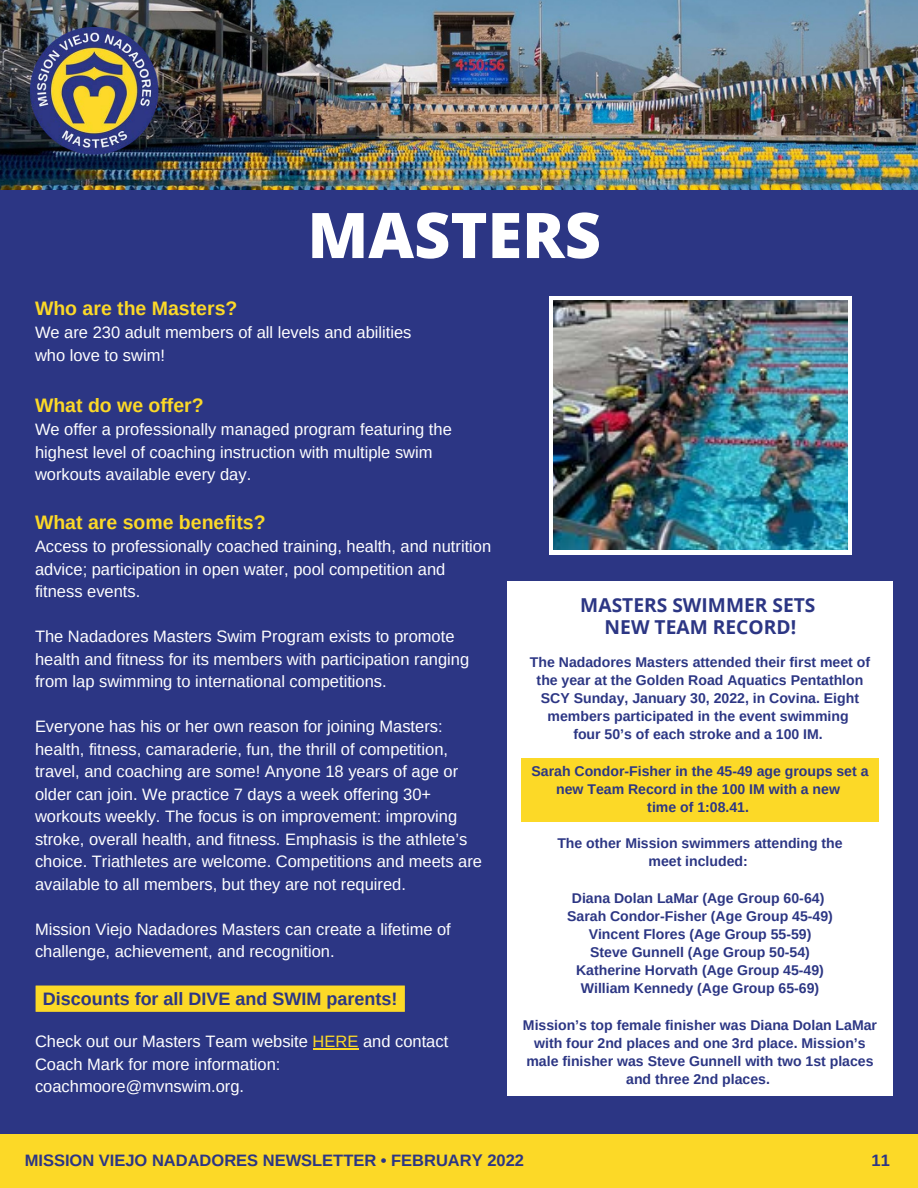
<style>
.page{position:relative;width:918px;height:1188px;background:#2c3684}
.page>*{position:absolute;margin:0;border:0;box-sizing:border-box;transform-origin:0 0}
.t1{font:800 63px "Open Sans";color:#fff}
.t2{font:700 19.5px "Arimo";color:#fcd927}
.t3{font:700 19.2px "Open Sans";color:#2c3684}
.t4{font:700 18px "Arimo";color:#2c3684}
.t5{font:16.5px/22.5px "Arimo";color:#fff}
.t6{font:700 16.5px "Arimo";color:#2c3684}
.t7{font:700 14.1px/18.1px "Arimo";color:#2c3684;text-align:center}
.s1{color:#fcd927}
</style>
<div class="page">
<img style="left:0;top:0;width:918px;height:189px">
<img style="left:18px;top:18px;width:155px;height:147px">
<div style="left:0;top:1134px;width:918px;height:54px;background:#fcd927"></div>
<svg style="left:549px;top:297px;width:303px;height:258px;background:#e0e9eb"></svg>
<img style="left:553px;top:301px;width:294px;height:248px">
<div style="left:507px;top:582px;width:386px;height:514px;background:#fff"></div>
<div style="left:521px;top:758px;width:358px;height:63px;background:#fcd927"></div>
<hr style="left:313px;top:1048px;width:45px;height:1px;background:#fcd927">
<div style="left:36px;top:986px;width:369px;height:26px;background:#fcd927"></div>
<p class="t1" style="left:307px;top:191px;width:295px">MASTERS</p>
<p class="t2" style="left:35px;top:297px;width:204px">Who are the Masters?</p>
<p class="t5" style="left:35px;top:321px;width:378px">We are 230 adult members of all levels and abilities</p>
<p class="t5" style="left:35px;top:344px;width:132px">who love to swim!</p>
<p class="t2" style="left:35px;top:394px;width:170px">What do we offer?</p>
<p class="t5" style="left:35px;top:418px;width:418px">We offer a professionally managed program featuring the highest level of coaching instruction with multiple swim workouts available every day.</p>
<p class="t2" style="left:35px;top:511px;width:232px">What are some benefits?</p>
<p class="t5" style="left:35px;top:535px;width:458px">Access to professionally coached training, health, and nutrition advice; participation in open water, pool competition and fitness events.</p>
<p class="t5" style="left:35px;top:625px;width:436px">The Nadadores Masters Swim Program exists to promote health and fitness for its members with participation ranging from lap swimming to international competitions.</p>
<p class="t5" style="left:35px;top:715px;width:449px">Everyone has his or her own reason for joining Masters: health, fitness, camaraderie, fun, the thrill of competition, travel, and coaching are some! Anyone 18 years of age or older can join. We practice 7 days a week offering 30+ workouts weekly. The focus is on improvement: improving stroke, overall health, and fitness. Emphasis is the athlete’s choice. Triathletes are welcome. Competitions and meets are available to all members, but they are not required.</p>
<p class="t5" style="left:35px;top:918px;width:417px">Mission Viejo Nadadores Masters can create a lifetime of challenge, achievement, and recognition.</p>
<p class="t4" style="left:43px;top:989px;width:356px">Discounts for all DIVE and SWIM parents!</p>
<p class="t5" style="left:35px;top:1030px;width:415px">Check out our Masters Team website <span class="s1">HERE</span> and contact<br>Coach Mark for more information: coachmoore@mvnswim.org.</p>
<p class="t3" style="left:580px;top:592px;width:237px">MASTERS SWIMMER SETS</p>
<p class="t3" style="left:605px;top:614px;width:193px">NEW TEAM RECORD!</p>
<p class="t7" style="left:530px;top:653px;width:342px">The Nadadores Masters attended their first meet of the year at the Golden Road Aquatics Pentathlon SCY Sunday, January 30, 2022, in Covina. Eight members participated in the event swimming</p>
<p class="t7" style="left:573px;top:725px;width:251px">four 50’s of each stroke and a 100 IM.</p>
<p class="t7" style="left:532px;top:762px;width:338px">Sarah Condor-Fisher in the 45-49 age groups set a new Team Record in the 100 IM with a new</p>
<p class="t7" style="left:647px;top:798px;width:103px">time of 1:08.41.</p>
<p class="t7" style="left:557px;top:834px;width:287px">The other Mission swimmers attending the</p>
<p class="t7" style="left:649px;top:853px;width:101px">meet included:</p>
<p class="t7" style="left:572px;top:889px;width:254px">Diana Dolan LaMar (Age Group 60-64)</p>
<p class="t7" style="left:567px;top:907px;width:267px">Sarah Condor-Fisher (Age Group 45-49)</p>
<p class="t7" style="left:589px;top:925px;width:224px">Vincent Flores (Age Group 55-59)</p>
<p class="t7" style="left:590px;top:943px;width:221px">Steve Gunnell (Age Group 50-54)</p>
<p class="t7" style="left:576px;top:961px;width:249px">Katherine Horvath (Age Group 45-49)</p>
<p class="t7" style="left:581px;top:980px;width:240px">William Kennedy (Age Group 65-69)</p>
<p class="t7" style="left:523px;top:1016px;width:356px">Mission’s top female finisher was Diana Dolan LaMar with four 2nd places and one 3rd place. Mission’s male finisher was Steve Gunnell with two 1st places and three 2nd places.</p>
<p class="t6" style="left:25px;top:1151px;width:501px">MISSION VIEJO NADADORES NEWSLETTER • FEBRUARY 2022</p>
<p class="t6" style="left:872px;top:1151px;width:20px">11</p>
</div>
